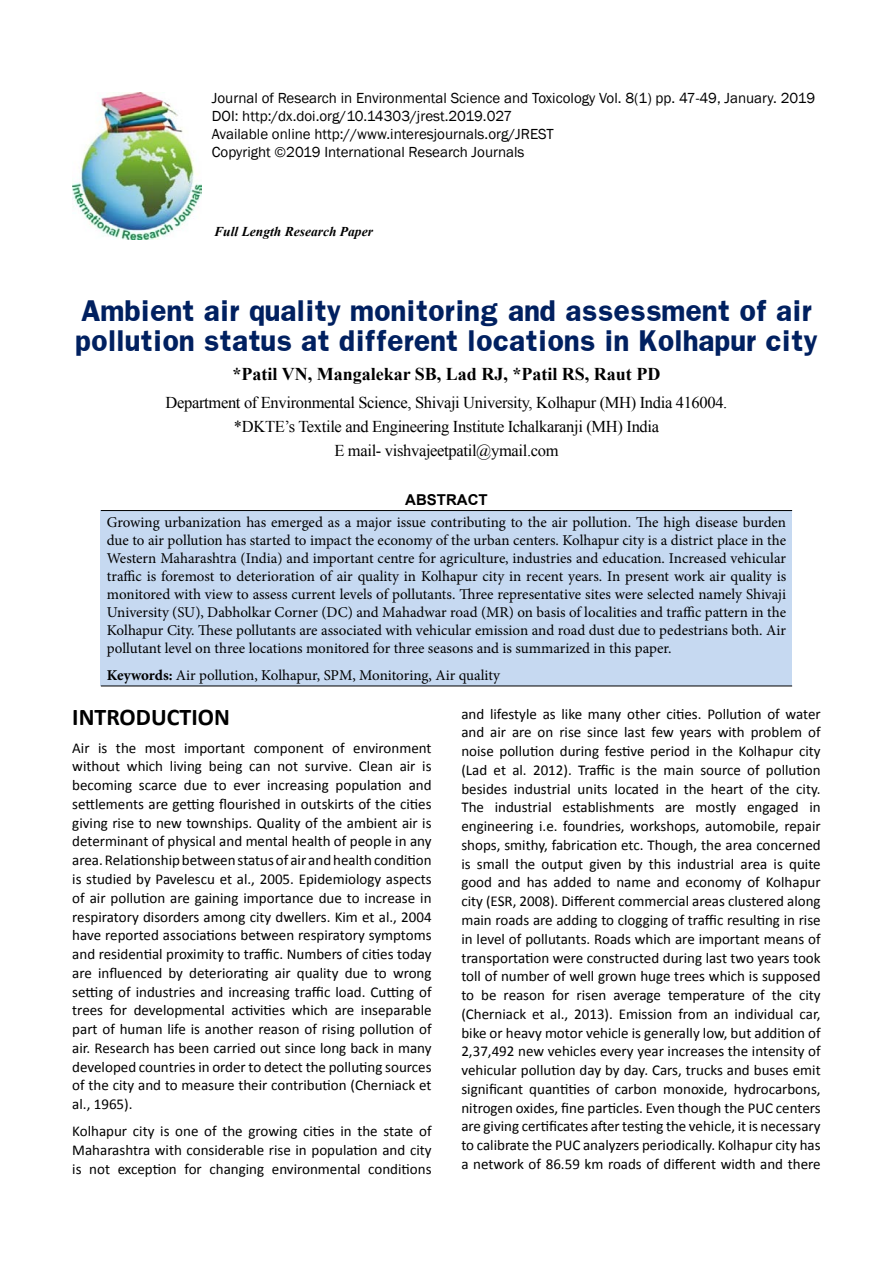
<style>
.page{position:relative;width:893px;height:1263px;background:#fff}
.page>*{position:absolute;margin:0;border:0;box-sizing:border-box;transform-origin:0 0}
.t1{font:700 25.5px/30px "Franklin";letter-spacing:-.01em;color:#002060}
.t2{font:700 24px "Calibri";color:#000}
.t3{font:700 18px "Times New Roman";color:#000}
.t4{font:16.5px/24px "Times New Roman";letter-spacing:-.02em;color:#000;text-align:center}
.t5{font:15px/18.8px "Calibri";color:#000;text-align:justify}
.t6{font:15px/18px "Minion Pro";letter-spacing:-.005em;color:#000;text-align:justify}
.t7{font:15px/18px "Franklin Gothic";color:#000}
.t8{font:700 15px "Arial";color:#000}
.t9{font:italic 700 13.5px "Times New Roman";color:#000101}
.s1{font-weight:700}
</style>
<div class="page">
<img style="left:72px;top:93px;width:129px;height:147px">
<div style="left:101px;top:510px;width:691px;height:176px;background:#c6d9f1"></div>
<hr style="left:101px;top:686px;width:691px;height:1px;background:#000">
<hr style="left:101px;top:510px;width:691px;height:1px;background:#000">
<p class="t7" style="left:212px;top:90px;width:605px">Journal of Research in Environmental Science and Toxicology Vol. 8(1) pp. 47-49, January. 2019<br>DOI: http:/dx.doi.org/10.14303/jrest.2019.027<br>Available online http://www.interesjournals.org/JREST<br>Copyright ©2019 International Research Journals</p>
<p class="t9" style="left:214px;top:222px;width:160px">Full Length Research Paper</p>
<h1 class="t1" style="left:75px;top:296px;width:744px">Ambient air quality monitoring and assessment of air pollution status at different locations in Kolhapur city</h1>
<p class="t3" style="left:233px;top:361px;width:429px">*Patil VN, Mangalekar SB, Lad RJ, *Patil RS, Raut PD</p>
<p class="t4" style="left:166px;top:390px;width:563px">Department of Environmental Science, Shivaji University, Kolhapur (MH) India 416004. *DKTE’s Textile and Engineering Institute Ichalkaranji (MH) India<br>E mail- vishvajeetpatil@ymail.com</p>
<p class="t8" style="left:405px;top:489px;width:84px">ABSTRACT</p>
<p class="t6" style="left:107px;top:514px;width:681px">Growing urbanization has emerged as a major issue contributing to the air pollution. The high disease burden due to air pollution has started to impact the economy of the urban centers. Kolhapur city is a district place in the Western Maharashtra (India) and important centre for agriculture, industries and education. Increased vehicular traffic is foremost to deterioration of air quality in Kolhapur city in recent years. In present work air quality is monitored with view to assess current levels of pollutants. Three representative sites were selected namely Shivaji University (SU), Dabholkar Corner (DC) and Mahadwar road (MR) on basis of localities and traffic pattern in the Kolhapur City. These pollutants are associated with vehicular emission and road dust due to pedestrians both. Air pollutant level on three locations monitored for three seasons and is summarized in this paper.</p>
<p class="t6" style="left:107px;top:666px;width:395px"><span class="s1">Keywords:</span> Air pollution, Kolhapur, SPM, Monitoring, Air quality</p>
<h2 class="t2" style="left:72px;top:702px;width:159px">INTRODUCTION</h2>
<p class="t5" style="left:72px;top:738px;width:361px">Air is the most important component of environment without which living being can not survive. Clean air is becoming scarce due to ever increasing population and settlements are getting flourished in outskirts of the cities giving rise to new townships. Quality of the ambient air is determinant of physical and mental health of people in any area. Relationship between status of air and health condition is studied by Pavelescu et al., 2005. Epidemiology aspects of air pollution are gaining importance due to increase in respiratory disorders among city dwellers. Kim et al., 2004 have reported associations between respiratory symptoms and residential proximity to traffic. Numbers of cities today are influenced by deteriorating air quality due to wrong setting of industries and increasing traffic load. Cutting of trees for developmental activities which are inseparable part of human life is another reason of rising pollution of air. Research has been carried out since long back in many developed countries in order to detect the polluting sources of the city and to measure their contribution (Cherniack et al., 1965).</p>
<p class="t5" style="left:72px;top:1122px;width:361px">Kolhapur city is one of the growing cities in the state of Maharashtra with considerable rise in population and city is not exception for changing environmental conditions</p>
<p class="t5" style="left:461px;top:704px;width:361px">and lifestyle as like many other cities. Pollution of water and air are on rise since last few years with problem of noise pollution during festive period in the Kolhapur city (Lad et al. 2012). Traffic is the main source of pollution besides industrial units located in the heart of the city.<br>The industrial establishments are mostly engaged in engineering i.e. foundries, workshops, automobile, repair shops, smithy, fabrication etc. Though, the area concerned is small the output given by this industrial area is quite good and has added to name and economy of Kolhapur city (ESR, 2008). Different commercial areas clustered along main roads are adding to clogging of traffic resulting in rise in level of pollutants. Roads which are important means of transportation were constructed during last two years took toll of number of well grown huge trees which is supposed to be reason for risen average temperature of the city (Cherniack et al., 2013). Emission from an individual car, bike or heavy motor vehicle is generally low, but addition of 2,37,492 new vehicles every year increases the intensity of vehicular pollution day by day. Cars, trucks and buses emit significant quantities of carbon monoxide, hydrocarbons, nitrogen oxides, fine particles. Even though the PUC centers are giving certificates after testing the vehicle, it is necessary to calibrate the PUC analyzers periodically. Kolhapur city has a network of 86.59 km roads of different width and there</p>
</div>
